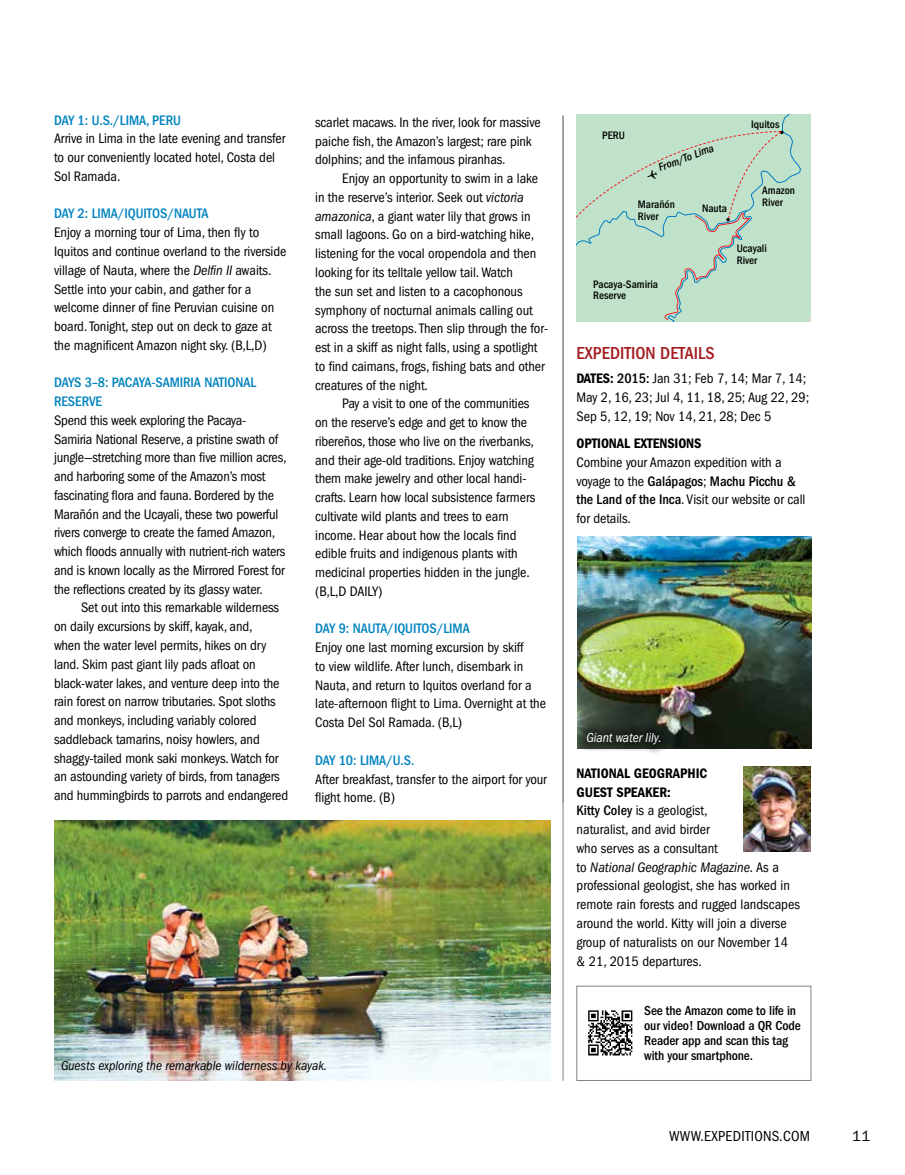
<style>
.page{position:relative;width:905px;height:1175px;background:#fff}
.page>*{position:absolute;margin:0;border:0;box-sizing:border-box;transform-origin:0 0}
.t1{font:500 condensed 18px "ITC Franklin Gothic Std";color:#a41d21}
.t2{font:condensed 15px "ITC Franklin Gothic Std";letter-spacing:.02em;color:#000}
.t3{font:15px "ITC Franklin Gothic Std";color:#000}
.t4{font:condensed 14.25px/18.8px "ITC Franklin Gothic Std";letter-spacing:-.005em;color:#000}
.t5{font:500 condensed 14.25px/18.8px "ITC Franklin Gothic Std";letter-spacing:-.005em;color:#0083be}
.t6{font:14.25px/18.8px "ITC Franklin Gothic Std Dm Cd";color:#000}
.t7{font:500 condensed 13.5px/15px "ITC Franklin Gothic Std";letter-spacing:-.01em;color:#000}
.t8{font:italic condensed 13.5px "ITC Franklin Gothic Std";color:#000}
.t9{font:italic condensed 13.5px "ITC Franklin Gothic Std";color:#fff}
.t10{font:500 condensed 11.25px/11.2px "ITC Franklin Gothic Std";color:#000}
.t11{font:italic 500 condensed 11.25px "ITC Franklin Gothic Std";color:#000}
.s1{font-style:italic}
.s2{font-family:"ITC Franklin Gothic Std Dm Cd";font-stretch:normal}
.s3{font-weight:500}
</style>
<div class="page">
<img style="left:55px;top:821px;width:495px;height:259px">
<hr style="left:562px;top:116px;width:1px;height:964px;background:#808285">
<div style="left:576px;top:986px;width:235px;height:94px;border:1px solid #808285"></div>
<img style="left:588px;top:1010px;width:45px;height:46px">
<img style="left:743px;top:767px;width:67px;height:84px">
<img style="left:577px;top:536px;width:234px;height:212px">
<div style="left:577px;top:722px;width:93px;height:32px;background:#000;opacity:.86"></div>
<div style="left:576px;top:115px;width:234px;height:206px;background:#c0e2ca"></div>
<p class="t5" style="left:54px;top:111px;width:128px">DAY 1: U.S./LIMA, PERU</p>
<p class="t4" style="left:54px;top:129px;width:233px">Arrive in Lima in the late evening and transfer to our conveniently located hotel, Costa del<br>Sol Ramada.</p>
<p class="t5" style="left:54px;top:204px;width:156px">DAY 2: LIMA/IQUITOS/NAUTA</p>
<p class="t4" style="left:54px;top:223px;width:234px">Enjoy a morning tour of Lima, then fly to Iquitos and continue overland to the riverside village of Nauta, where the <span class="s1">Delfin II</span> awaits.<br>Settle into your cabin, and gather for a welcome dinner of fine Peruvian cuisine on board. Tonight, step out on deck to gaze at the magnificent Amazon night sky. (B,L,D)</p>
<p class="t5" style="left:54px;top:373px;width:204px">DAYS 3–8: PACAYA-SAMIRIA NATIONAL<br>RESERVE</p>
<p class="t4" style="left:54px;top:411px;width:234px">Spend this week exploring the Pacaya-Samiria National Reserve, a pristine swath of jungle—stretching more than five million acres, and harboring some of the Amazon’s most fascinating flora and fauna. Bordered by the Marañón and the Ucayali, these two powerful rivers converge to create the famed Amazon, which floods annually with nutrient-rich waters and is known locally as the Mirrored Forest for the reflections created by its glassy water.</p>
<p class="t4" style="left:54px;top:598px;width:236px;text-indent:27px">Set out into this remarkable wilderness on daily excursions by skiff, kayak, and,<br>when the water level permits, hikes on dry land. Skim past giant lily pads afloat on black-water lakes, and venture deep into the rain forest on narrow tributaries. Spot sloths and monkeys, including variably colored saddleback tamarins, noisy howlers, and shaggy-tailed monk saki monkeys. Watch for an astounding variety of birds, from tanagers and hummingbirds to parrots and endangered</p>
<p class="t4" style="left:315px;top:113px;width:227px">scarlet macaws. In the river, look for massive paiche fish, the Amazon’s largest; rare pink dolphins; and the infamous piranhas.</p>
<p class="t4" style="left:315px;top:169px;width:234px;text-indent:27px">Enjoy an opportunity to swim in a lake in the reserve’s interior. Seek out <span class="s1">victoria amazonica</span>, a giant water lily that grows in small lagoons. Go on a bird-watching hike, listening for the vocal oropendola and then looking for its telltale yellow tail. Watch<br>the sun set and listen to a cacophonous symphony of nocturnal animals calling out across the treetops. Then slip through the for&shy;est in a skiff as night falls, using a spotlight to find caimans, frogs, fishing bats and other creatures of the night.</p>
<p class="t4" style="left:315px;top:394px;width:221px;text-indent:27px">Pay a visit to one of the communities on the reserve’s edge and get to know the ribereños, those who live on the riverbanks, and their age-old traditions. Enjoy watching them make jewelry and other local handi&shy;crafts. Learn how local subsistence farmers cultivate wild plants and trees to earn income. Hear about how the locals find edible fruits and indigenous plants with medicinal properties hidden in the jungle. (B,L,D DAILY)</p>
<p class="t5" style="left:315px;top:619px;width:156px">DAY 9: NAUTA/IQUITOS/LIMA</p>
<p class="t4" style="left:315px;top:638px;width:232px">Enjoy one last morning excursion by skiff<br>to view wildlife. After lunch, disembark in Nauta, and return to Iquitos overland for a late-afternoon flight to Lima. Overnight at the Costa Del Sol Ramada. (B,L)</p>
<p class="t5" style="left:315px;top:750px;width:101px">DAY 10: LIMA/U.S.</p>
<p class="t4" style="left:315px;top:769px;width:233px">After breakfast, transfer to the airport for your flight home. (B)</p>
<p class="t8" style="left:61px;top:1058px;width:267px">Guests exploring the remarkable wilderness by kayak.</p>
<p class="t10" style="left:602px;top:129px;width:24px">PERU</p>
<p class="t11" style="left:656px;top:162px;width:60px;rotate:-21deg">From/To Lima</p>
<p class="t10" style="left:751px;top:118px;width:30px">Iquitos</p>
<p class="t10" style="left:762px;top:185px;width:34px">Amazon</p>
<p class="t10" style="left:638px;top:199px;width:38px">Marañón</p>
<p class="t10" style="left:762px;top:197px;width:22px">River</p>
<p class="t10" style="left:638px;top:211px;width:22px">River</p>
<p class="t10" style="left:702px;top:203px;width:26px">Nauta</p>
<p class="t10" style="left:736px;top:242px;width:32px;line-height:12px">Ucayali<br>River</p>
<p class="t10" style="left:593px;top:279px;width:66px">Pacaya-Samiria<br>Reserve</p>
<p class="t1" style="left:576px;top:343px;width:140px">EXPEDITION DETAILS</p>
<p class="t4" style="left:576px;top:369px;width:234px"><span class="s2">DATES:</span> <span class="s3">2015:</span> Jan 31; Feb 7, 14; Mar 7, 14;<br>May 2, 16, 23; Jul 4, 11, 18, 25; Aug 22, 29;<br>Sep 5, 12, 19; Nov 14, 21, 28; Dec 5</p>
<p class="t6" style="left:576px;top:434px;width:126px">OPTIONAL EXTENSIONS</p>
<p class="t4" style="left:576px;top:453px;width:230px">Combine your Amazon expedition with a voyage to the <span class="s3">Galápagos</span>; <span class="s3">Machu Picchu &amp; the Land of the Inca</span>. Visit our website or call for details.</p>
<p class="t9" style="left:586px;top:729px;width:77px">Giant water lily.</p>
<p class="t6" style="left:576px;top:764px;width:132px">NATIONAL GEOGRAPHIC<br>GUEST SPEAKER:</p>
<p class="t4" style="left:576px;top:801px;width:225px"><span class="s3">Kitty Coley</span> is a geologist,<br>naturalist, and avid birder<br>who serves as a consultant<br>to <span class="s1">National Geographic Magazine.</span> As a professional geologist, she has worked in remote rain forests and rugged landscapes around the world. Kitty will join a diverse group of naturalists on our November 14 &amp; 21, 2015 departures.</p>
<p class="t7" style="left:644px;top:1003px;width:158px">See the Amazon come to life in our video! Download a QR Code<br>Reader app and scan this tag with your smartphone.</p>
<p class="t2" style="left:669px;top:1127px;width:142px">WWW.EXPEDITIONS.COM</p>
<p class="t3" style="left:852px;top:1127px;width:20px">11</p>
</div>
